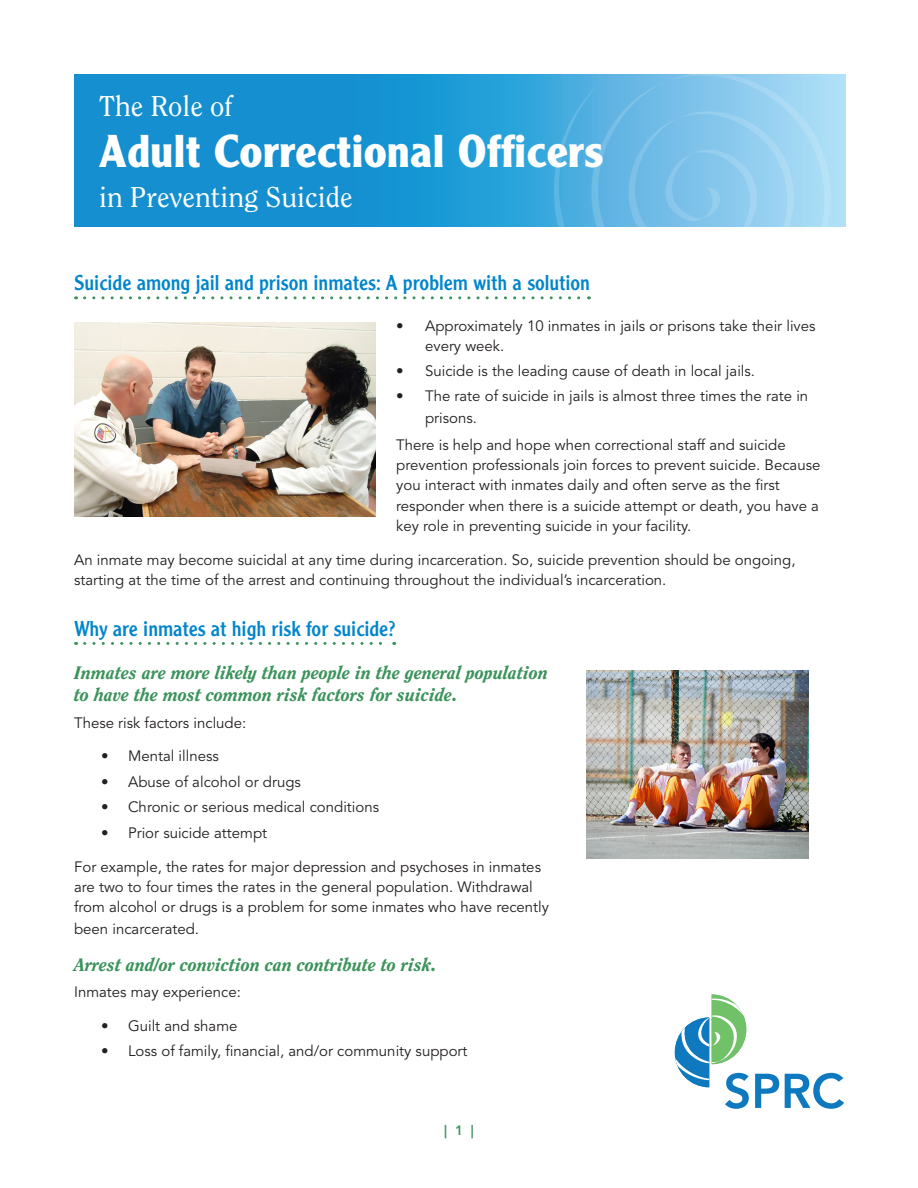
<style>
.page{position:relative;width:918px;height:1188px;background:#fff}
.page>*{position:absolute;margin:0;border:0;box-sizing:border-box;transform-origin:0 0}
.heading-title{font:700 45px "Clearface Gothic LT Std";letter-spacing:.015em;color:#fff}
.heading-title-2{font:28.5px "Clearface Std";color:#fff}
.A_Head{font:21px "Clearface Gothic LT Std";color:#0085cb}
.B_Head{font:italic 800 18px/21.6px "Clearface Std";color:#3c935b}
.body{font:15px/20.2px "Avenir LT Std";color:#231f20}
.t1{font:800 13.5px "Avenir LT Std";color:#3c935b}
</style>
<div class="page">
<svg style="left:74px;top:74px;width:771px;height:152px;background:#1a94d2"></svg>
<svg style="left:552px;top:74px;width:289px;height:226px"></svg>
<svg style="left:675px;top:994px;width:169px;height:115px"></svg>
<svg style="left:85px;top:296px;width:504px;height:3px"></svg>
<svg style="left:85px;top:642px;width:310px;height:3px"></svg>
<img style="left:586px;top:670px;width:223px;height:189px">
<img style="left:74px;top:323px;width:302px;height:193px">
<p class="heading-title-2" style="left:99px;top:89px;width:135px">The Role of</p>
<p class="heading-title" style="left:99px;top:125px;width:506px">Adult Correctional Officers</p>
<p class="heading-title-2" style="left:99px;top:180px;width:255px">in Preventing Suicide</p>
<p class="A_Head" style="left:74px;top:270px;width:517px">Suicide among jail and prison inmates: A problem with a solution</p>
<p class="body" style="left:425px;top:316px;width:392px;text-indent:-29px">• Approximately 10 inmates in jails or prisons take their lives every week.</p>
<p class="body" style="left:396px;top:361px;width:360px">• Suicide is the leading cause of death in local jails.</p>
<p class="body" style="left:425px;top:386px;width:385px;line-height:21.6px;text-indent:-29px">• The rate of suicide in jails is almost three times the rate in prisons.</p>
<p class="body" style="left:396px;top:435px;width:426px">There is help and hope when correctional staff and suicide prevention professionals join forces to prevent suicide. Because you interact with inmates daily and often serve as the first responder when there is a suicide attempt or death, you have a key role in preventing suicide in your facility.</p>
<p class="body" style="left:74px;top:550px;width:723px">An inmate may become suicidal at any time during incarceration. So, suicide prevention should be ongoing, starting at the time of the arrest and continuing throughout the individual’s incarceration.</p>
<p class="A_Head" style="left:74px;top:615px;width:323px">Why are inmates at high risk for suicide?</p>
<p class="B_Head" style="left:74px;top:662px;width:475px">Inmates are more likely than people in the general population to have the most common risk factors for suicide.</p>
<p class="body" style="left:74px;top:713px;width:174px">These risk factors include:</p>
<p class="body" style="left:101px;top:747px;width:119px">• Mental illness</p>
<p class="body" style="left:101px;top:772px;width:201px">• Abuse of alcohol or drugs</p>
<p class="body" style="left:101px;top:797px;width:280px">• Chronic or serious medical conditions</p>
<p class="body" style="left:101px;top:823px;width:168px">• Prior suicide attempt</p>
<p class="body" style="left:74px;top:857px;width:477px;line-height:20.7px">For example, the rates for major depression and psychoses in inmates are two to four times the rates in the general population. Withdrawal from alcohol or drugs is a problem for some inmates who have recently been incarcerated.</p>
<p class="B_Head" style="left:74px;top:953px;width:363px">Arrest and/or conviction can contribute to risk.</p>
<p class="body" style="left:74px;top:982px;width:168px">Inmates may experience:</p>
<p class="body" style="left:101px;top:1016px;width:138px">• Guilt and shame</p>
<p class="body" style="left:101px;top:1041px;width:368px">• Loss of family, financial, and/or community support</p>
<p class="t1" style="left:444px;top:1122px;width:31px">| 1 |</p>
</div>
